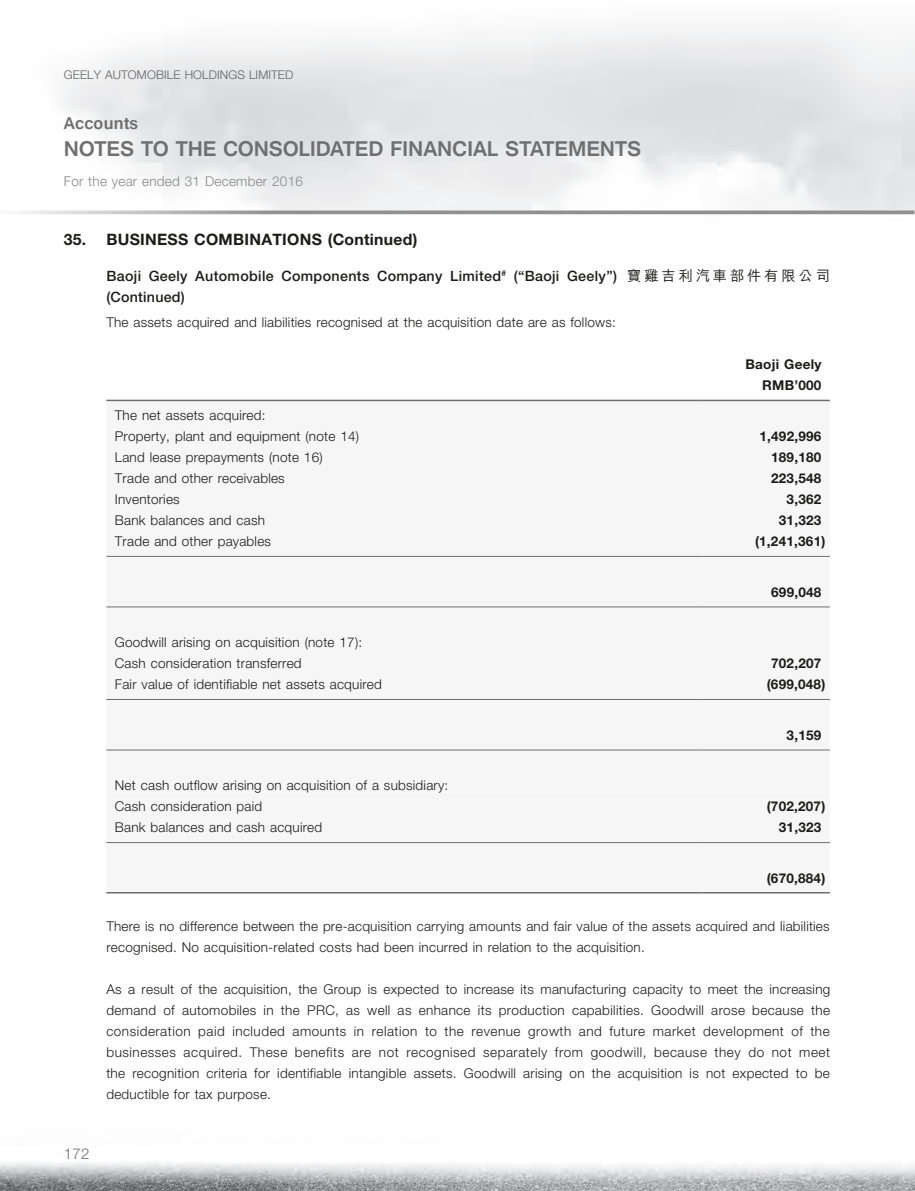
<style>
.page{position:relative;width:915px;height:1191px;background:#fff}
.page>*{position:absolute;margin:0;border:0;box-sizing:border-box;transform-origin:0 0}
.t1{font:700 22.5px "Gautami";letter-spacing:-.015em;color:#6f6f6f}
.t2{font:700 18px "Gautami";letter-spacing:.015em;color:#6f6f6f}
.t3{font:700 15.75px "Helvetica Neue LT Std";letter-spacing:.015em;color:#1c1c1b}
.t4{font:300 15px "Helvetica Neue LT Std";color:#6f6f6f}
.t5{font:500 14.25px/21px "Helvetica Neue LT Std";letter-spacing:.025em;color:#1c1c1b}
.t6{font:300 13.5px/21px "Helvetica Neue LT Std";letter-spacing:.015em;color:#1c1c1b}
.t7{font:700 13.5px/21px "Helvetica Neue LT Std";letter-spacing:.015em;color:#1c1c1b;text-align:right}
.t8{font:300 13.5px "Helvetica Neue LT Std";letter-spacing:.015em;color:#878787}
.t9{font:300 12px "Helvetica Neue LT Std";letter-spacing:.005em;color:#636362}
.s1{font-family:"M Hei HK"}
</style>
<div class="page">
<img style="left:0;top:27px;width:914px;height:1164px">
<svg style="left:0;top:210px;width:914px;height:4px;fill:#909090"></svg>
<div style="left:106px;top:401px;width:723px;height:491px;background:#f6f6f6"></div>
<div style="left:106px;top:422px;width:723px;height:463px;background:#f6f6f6"></div>
<hr style="left:106px;top:400px;width:596px;height:1px;background:#6f6f6f">
<hr style="left:702px;top:400px;width:127px;height:1px;background:#6f6f6f">
<hr style="left:106px;top:556px;width:596px;height:1px;background:#6f6f6f">
<hr style="left:702px;top:556px;width:127px;height:1px;background:#6f6f6f">
<hr style="left:106px;top:606px;width:596px;height:1px;background:#6f6f6f">
<hr style="left:702px;top:606px;width:127px;height:1px;background:#6f6f6f">
<hr style="left:106px;top:699px;width:596px;height:1px;background:#6f6f6f">
<hr style="left:702px;top:699px;width:127px;height:1px;background:#6f6f6f">
<hr style="left:106px;top:749px;width:596px;height:1px;background:#6f6f6f">
<hr style="left:702px;top:749px;width:127px;height:1px;background:#6f6f6f">
<hr style="left:106px;top:842px;width:596px;height:1px;background:#6f6f6f">
<hr style="left:702px;top:842px;width:127px;height:1px;background:#6f6f6f">
<hr style="left:106px;top:892px;width:596px;height:1px;background:#6f6f6f">
<hr style="left:702px;top:892px;width:127px;height:1px;background:#6f6f6f">
<p class="t9" style="left:64px;top:68px;width:231px">GEELY AUTOMOBILE HOLDINGS LIMITED</p>
<h2 class="t2" style="left:64px;top:112px;width:76px">Accounts</h2>
<h1 class="t1" style="left:64px;top:135px;width:578px">NOTES TO THE CONSOLIDATED FINANCIAL STATEMENTS</h1>
<p class="t8" style="left:64px;top:173px;width:240px">For the year ended 31 December 2016</p>
<p class="t3" style="left:64px;top:230px;width:355px">35. BUSINESS COMBINATIONS (Continued)</p>
<p class="t5" style="left:106px;top:265px;width:724px">Baoji Geely Automobile Components Company Limited<sup>#</sup> (“Baoji Geely”) <span class="s1">寶雞吉利汽車部件有限公司</span>(Continued)</p>
<p class="t6" style="left:106px;top:312px;width:511px">The assets acquired and liabilities recognised at the acquisition date are as follows:</p>
<p class="t7" style="left:745px;top:354px;width:77px">Baoji Geely<br>RMB’000</p>
<p class="t6" style="left:115px;top:404px;width:245px">The net assets acquired:<br>Property, plant and equipment (note 14)</p>
<p class="t7" style="left:759px;top:425px;width:63px">1,492,996</p>
<p class="t6" style="left:115px;top:446px;width:209px">Land lease prepayments (note 16)</p>
<p class="t7" style="left:770px;top:446px;width:52px">189,180</p>
<p class="t6" style="left:115px;top:467px;width:171px">Trade and other receivables</p>
<p class="t7" style="left:770px;top:467px;width:52px">223,548</p>
<p class="t6" style="left:115px;top:488px;width:66px">Inventories</p>
<p class="t7" style="left:786px;top:488px;width:36px">3,362</p>
<p class="t6" style="left:115px;top:509px;width:152px">Bank balances and cash</p>
<p class="t7" style="left:778px;top:509px;width:44px">31,323</p>
<p class="t6" style="left:115px;top:530px;width:158px">Trade and other payables</p>
<p class="t7" style="left:754px;top:530px;width:72px">(1,241,361)</p>
<p class="t7" style="left:770px;top:581px;width:52px">699,048</p>
<p class="t6" style="left:115px;top:631px;width:249px">Goodwill arising on acquisition (note 17):<br>Cash consideration transferred</p>
<p class="t7" style="left:770px;top:652px;width:52px">702,207</p>
<p class="t6" style="left:115px;top:673px;width:268px">Fair value of identifiable net assets acquired</p>
<p class="t7" style="left:766px;top:673px;width:60px">(699,048)</p>
<p class="t7" style="left:786px;top:724px;width:36px">3,159</p>
<p class="t6" style="left:115px;top:774px;width:335px">Net cash outflow arising on acquisition of a subsidiary:<br>Cash consideration paid</p>
<p class="t7" style="left:766px;top:795px;width:60px">(702,207)</p>
<p class="t6" style="left:115px;top:816px;width:209px">Bank balances and cash acquired</p>
<p class="t7" style="left:778px;top:816px;width:44px">31,323</p>
<p class="t7" style="left:766px;top:867px;width:60px">(670,884)</p>
<p class="t6" style="left:106px;top:915px;width:724px">There is no difference between the pre-acquisition carrying amounts and fair value of the assets acquired and liabilities recognised. No acquisition-related costs had been incurred in relation to the acquisition.</p>
<p class="t6" style="left:106px;top:978px;width:725px;text-align:justify">As a result of the acquisition, the Group is expected to increase its manufacturing capacity to meet the increasing demand of automobiles in the PRC, as well as enhance its production capabilities. Goodwill arose because the consideration paid included amounts in relation to the revenue growth and future market development of the businesses acquired. These benefits are not recognised separately from goodwill, because they do not meet the recognition criteria for identifiable intangible assets. Goodwill arising on the acquisition is not expected to be deductible for tax purpose.</p>
<p class="t4" style="left:64px;top:1144px;width:27px">172</p>
</div>
